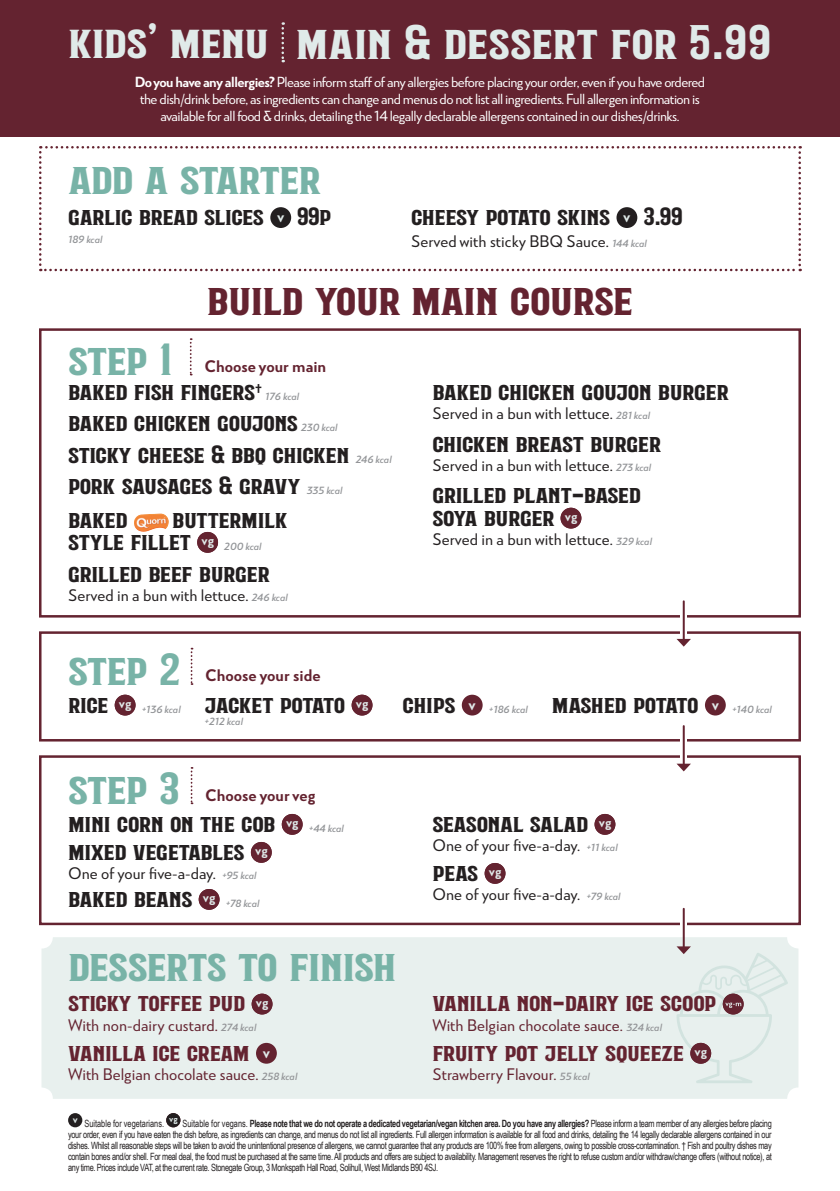
<style>
.page{position:relative;width:840px;height:1191px;background:#fff}
.page>*{position:absolute;margin:0;border:0;box-sizing:border-box;transform-origin:0 0}
.t1{font:48.4px "Clovet";color:#e0eae9}
.t2{font:45px "Clovet";letter-spacing:-.02em;color:#78b3a7}
.t3{font:45px "Clovet";letter-spacing:-.02em;color:#642330}
.t4{font:25px/31.4px "Clovet";letter-spacing:-.02em;color:#231f20}
.t5{font:25px "Clovet";letter-spacing:-.02em;color:#642330}
.t6{font:500 16px "RNS Miles";color:#231f20}
.t7{font:500 16px "RNS Miles";color:#642330}
.t8{font:800 16px "RNS Miles";color:#642330}
.t9{font:500 14px/16.8px "RNS Miles";letter-spacing:-.04em;color:#fff;text-align:center}
.t10{font:10px/11px "Arial Narrow";letter-spacing:-.035em;color:#231f20;text-align:justify;scale:.9 1}
.t11{font:italic 700 10px "RNS Miles";color:#939598}
.t12{font:10px "Arial Narrow";color:#231f20;scale:.9 1}
.t13{font:800 9px "RNS Miles";color:#e0eae9}
.s1{font-size:47px}
.s2{font-weight:800}
.s3{font-family:"RNS Miles";font-weight:800;font-size:15.4px;color:#e0eae9}
.s4{font-weight:700;font-style:italic;font-size:10px;color:#939598}
.s5{font-family:"RNS Miles";font-weight:700;font-style:italic;font-size:10px;color:#939598}
.s6{font-family:"Clovet";font-weight:400;font-style:normal;font-size:25px;color:#231f20}
.s7{font-weight:700}
</style>
<div class="page">
<div style="left:0;top:0;width:839px;height:137px;background:#642330"></div>
<svg style="left:39px;top:146px;width:761px;height:125px"></svg>
<div style="left:270px;top:207px;width:21px;height:21px;background:#231f20;border-radius:50%"></div>
<div style="left:616px;top:207px;width:21px;height:21px;background:#231f20;border-radius:50%"></div>
<div style="left:39px;top:328px;width:761px;height:289px;border:2px solid #642330"></div>
<img style="left:134px;top:513px;width:35px;height:19px">
<div style="left:197px;top:532px;width:21px;height:21px;background:#642330;border-radius:50%"></div>
<div style="left:560px;top:508px;width:21px;height:20px;background:#642330;border-radius:50%"></div>
<svg style="left:190px;top:338px;width:2px;height:37px"></svg>
<div style="left:39px;top:631px;width:761px;height:110px;border:2px solid #642330"></div>
<div style="left:115px;top:694px;width:20px;height:21px;background:#642330;border-radius:50%"></div>
<div style="left:351px;top:694px;width:21px;height:21px;background:#642330;border-radius:50%"></div>
<div style="left:461px;top:694px;width:21px;height:21px;background:#642330;border-radius:50%"></div>
<div style="left:704px;top:694px;width:21px;height:21px;background:#642330;border-radius:50%"></div>
<svg style="left:190px;top:648px;width:2px;height:37px"></svg>
<div style="left:39px;top:755px;width:761px;height:170px;border:2px solid #642330"></div>
<svg style="left:190px;top:767px;width:2px;height:37px"></svg>
<div style="left:281px;top:814px;width:21px;height:20px;background:#642330;border-radius:50%"></div>
<div style="left:251px;top:842px;width:20px;height:20px;background:#642330;border-radius:50%"></div>
<div style="left:198px;top:889px;width:21px;height:20px;background:#642330;border-radius:50%"></div>
<div style="left:594px;top:814px;width:21px;height:20px;background:#642330;border-radius:50%"></div>
<div style="left:484px;top:863px;width:21px;height:20px;background:#642330;border-radius:50%"></div>
<svg style="left:680px;top:725px;width:6px;height:33px"></svg>
<hr style="left:682px;top:726px;width:2px;height:39px;background:#642330">
<svg style="left:676px;top:763px;width:14px;height:8px"></svg>
<div style="left:68px;top:1113px;width:14px;height:14px;background:#231f20;border-radius:50%"></div>
<div style="left:166px;top:1113px;width:14px;height:14px;background:#231f20;border-radius:50%"></div>
<svg style="left:680px;top:600px;width:6px;height:34px"></svg>
<hr style="left:682px;top:601px;width:2px;height:39px;background:#642330">
<svg style="left:676px;top:639px;width:14px;height:7px"></svg>
<div style="left:41px;top:937px;width:757px;height:161px;background:#e8f0ee;border-radius:11px"></div>
<div style="left:251px;top:993px;width:21px;height:21px;background:#642330;border-radius:50%"></div>
<div style="left:256px;top:1042px;width:21px;height:21px;background:#642330;border-radius:50%"></div>
<svg style="left:680px;top:908px;width:6px;height:21px"></svg>
<hr style="left:682px;top:908px;width:2px;height:39px;background:#642330">
<svg style="left:676px;top:946px;width:111px;height:137px"></svg>
<svg style="left:281px;top:22px;width:3px;height:40px"></svg>
<h1 class="t1" style="left:68px;top:19px;width:704px"><span class="s1">KIDS’ MENU</span> MAIN &amp; DESSERT FOR 5.99</h1>
<p class="t9" style="left:135px;top:74px;width:571px"><span class="s2">Do you have any allergies?</span> Please inform staff of any allergies before placing your order, even if you have ordered the dish/drink before, as ingredients can change and menus do not list all ingredients. Full allergen information is available for all food &amp; drinks, detailing the 14 legally declarable allergens contained in our dishes/drinks.</p>
<h2 class="t2" style="left:68px;top:157px;width:253px">ADD A STARTER</h2>
<h3 class="t4" style="left:68px;top:201px;width:264px">GARLIC BREAD SLICES <span class="s3">v</span> 99P</h3>
<p class="t11" style="left:68px;top:232px;width:36px">189 kcal</p>
<h3 class="t4" style="left:411px;top:201px;width:273px">CHEESY POTATO SKINS <span class="s3">v</span> 3.99</h3>
<h3 class="t6" style="left:411px;top:231px;width:237px">Served with sticky BBQ Sauce. <span class="s4">144 kcal</span></h3>
<h2 class="t2" style="left:68px;top:338px;width:106px">STEP 1</h2>
<h2 class="t3" style="left:207px;top:278px;width:427px">BUILD YOUR MAIN COURSE</h2>
<h3 class="t8" style="left:204px;top:355px;width:123px">Choose your main</h3>
<h3 class="t4" style="left:68px;top:376px;width:232px">BAKED FISH FINGERS<sup>†</sup> <span class="s5">176 kcal<br></span>BAKED CHICKEN GOUJONS</h3>
<p class="t11" style="left:301px;top:421px;width:38px">230 kcal</p>
<h3 class="t4" style="left:68px;top:439px;width:283px">STICKY CHEESE &amp; BBQ CHICKEN</h3>
<p class="t11" style="left:355px;top:452px;width:37px">246 kcal</p>
<h3 class="t4" style="left:68px;top:470px;width:234px">PORK SAUSAGES &amp; GRAVY</h3>
<p class="t11" style="left:306px;top:484px;width:37px">335 kcal</p>
<h3 class="t4" style="left:68px;top:504px;width:61px">BAKED</h3>
<h3 class="t4" style="left:68px;top:509px;width:221px;line-height:22px;text-indent:104px">BUTTERMILK<br>STYLE FILLET <sup>vg</sup> <span class="s5">200 kcal</span></h3>
<h3 class="t4" style="left:68px;top:559px;width:203px">GRILLED BEEF BURGER</h3>
<h3 class="t6" style="left:68px;top:585px;width:221px">Served in a bun with lettuce. <span class="s4">246 kcal</span></h3>
<h3 class="t4" style="left:432px;top:376px;width:297px">BAKED CHICKEN GOUJON BURGER</h3>
<h3 class="t6" style="left:432px;top:403px;width:219px">Served in a bun with lettuce. <span class="s4">281 kcal</span></h3>
<h3 class="t4" style="left:432px;top:428px;width:229px">CHICKEN BREAST BURGER</h3>
<h3 class="t6" style="left:432px;top:455px;width:220px">Served in a bun with lettuce. <span class="s4">273 kcal</span></h3>
<h3 class="t4" style="left:432px;top:484px;width:210px;line-height:22.4px">GRILLED PLANT-BASED<br>SOYA BURGER <sup>vg</sup></h3>
<h3 class="t6" style="left:432px;top:528px;width:221px">Served in a bun with lettuce. <span class="s4">329 kcal</span></h3>
<h2 class="t2" style="left:68px;top:648px;width:114px">STEP 2</h2>
<h3 class="t8" style="left:205px;top:665px;width:117px">Choose your side</h3>
<p class="t11" style="left:68px;top:702px;width:114px"><span class="s6">RICE</span> <sup>vg</sup> +136 kcal</p>
<h3 class="t4" style="left:204px;top:689px;width:165px">JACKET POTATO <sup>vg</sup></h3>
<p class="t11" style="left:204px;top:714px;width:40px">+212 kcal</p>
<p class="t11" style="left:402px;top:702px;width:127px"><span class="s6">CHIPS</span> <sup>v</sup> +186 kcal</p>
<h3 class="t4" style="left:551px;top:689px;width:221px">MASHED POTATO <span class="s3">v</span> <span class="s5">+140 kcal</span></h3>
<h2 class="t2" style="left:68px;top:767px;width:113px">STEP 3</h2>
<h3 class="t8" style="left:205px;top:784px;width:112px">Choose your veg</h3>
<h3 class="t4" style="left:68px;top:810px;width:277px;line-height:28px">MINI CORN ON THE COB <sup>vg</sup> <span class="s5">+44 kcal<br></span>MIXED VEGETABLES <sup>vg</sup></h3>
<h3 class="t6" style="left:68px;top:862px;width:190px">One of your five-a-day. <span class="s4">+95 kcal</span></h3>
<h3 class="t4" style="left:68px;top:883px;width:193px">BAKED BEANS <sup>vg</sup> <span class="s5">+78 kcal</span></h3>
<h2 class="t2" style="left:68px;top:944px;width:329px">DESSERTS TO FINISH</h2>
<h3 class="t5" style="left:68px;top:990px;width:202px">STICKY TOFFEE PUD <sup>vg</sup></h3>
<h3 class="t7" style="left:68px;top:1014px;width:190px">With non-dairy custard. <span class="s4">274 kcal</span></h3>
<h3 class="t5" style="left:68px;top:1040px;width:203px">VANILLA ICE CREAM <span class="s3">v</span></h3>
<h3 class="t7" style="left:68px;top:1063px;width:230px">With Belgian chocolate sauce. <span class="s4">258 kcal</span></h3>
<h3 class="t4" style="left:432px;top:808px;width:180px">SEASONAL SALAD <sup>vg</sup></h3>
<h3 class="t6" style="left:432px;top:834px;width:187px">One of your five-a-day. <span class="s4">+11 kcal</span></h3>
<h3 class="t4" style="left:432px;top:857px;width:71px">PEAS <sup>vg</sup></h3>
<h3 class="t6" style="left:432px;top:884px;width:189px">One of your five-a-day. <span class="s4">+79 kcal</span></h3>
<h3 class="t5" style="left:432px;top:990px;width:308px">VANILLA NON-DAIRY ICE SCOOP <sup>vg</sup></h3>
<h3 class="t7" style="left:432px;top:1014px;width:231px">With Belgian chocolate sauce. <span class="s4">324 kcal</span></h3>
<h3 class="t5" style="left:432px;top:1040px;width:276px">FRUITY POT JELLY SQUEEZE <sup>vg</sup></h3>
<h3 class="t7" style="left:432px;top:1063px;width:159px">Strawberry Flavour. <span class="s4">55 kcal</span></h3>
<p class="t12" style="left:73px;top:1116px;width:103px"><sup>v</sup> Suitable for vegetarians.</p>
<p class="t13" style="left:169px;top:1112px;width:10px">vg</p>
<p class="t10" style="left:68px;top:1118px;width:783px;text-indent:114px">Suitable for vegans. <span class="s7">Please note that we do not operate a dedicated vegetarian/vegan kitchen area. Do you have any allergies?</span> Please inform a team member of any allergies before placing your order, even if you have eaten the dish before, as ingredients can change, and menus do not list all ingredients. Full allergen information is available for all food and drinks, detailing the 14 legally declarable allergens contained in our dishes. Whilst all reasonable steps will be taken to avoid the unintentional presence of allergens, we cannot guarantee that any products are 100% free from allergens, owing to possible cross-contamination. † Fish and poultry dishes may contain bones and/or shell. For meal deal, the food must be purchased at the same time. All products and offers are subject to availability. Management reserves the right to refuse custom and/or withdraw/change offers (without notice), at any time. Prices include VAT, at the current rate. Stonegate Group, 3 Monkspath Hall Road, Solihull, West Midlands B90 4SJ.</p>
</div>
